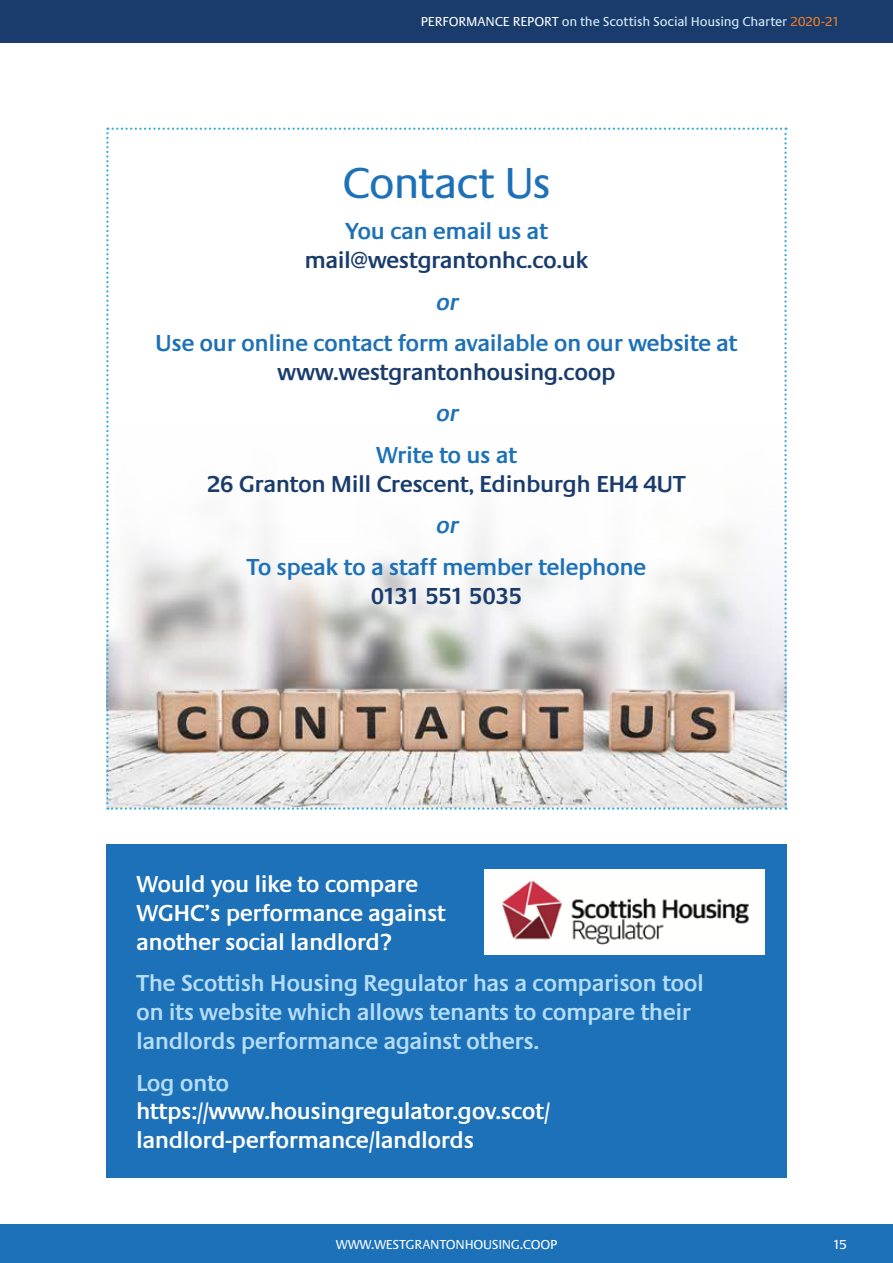
<style>
.page{position:relative;width:893px;height:1263px;background:#fff}
.page>*{position:absolute;margin:0;border:0;box-sizing:border-box;transform-origin:0 0}
.t1{font:45px "Praxis EF";letter-spacing:-.03em;color:#1d71b8}
.t2{font:600 24px/28.8px "Praxis EF";letter-spacing:-.02em;color:#fff}
.t3{font:600 24px/28.8px "Praxis EF";letter-spacing:-.02em;color:#b5ddf7}
.t4{font:600 24px "Praxis EF";letter-spacing:-.02em;color:#1d71b8}
.t5{font:600 24px "Praxis EF";letter-spacing:-.02em;color:#193c6c}
.t6{font:italic 600 24px "Praxis EF";color:#1d71b8}
.t7{font:13.5px "Praxis EF";letter-spacing:-.015em;color:#dceefc}
.t8{font:13.5px "Praxis EF";letter-spacing:-.02em;color:#fff}
.s1{color:#fff}
.s2{color:#ef7e26}
</style>
<div class="page">
<div style="left:0;top:0;width:893px;height:43px;background:#193c6c"></div>
<div style="left:0;top:1225px;width:893px;height:38px;background:#1d71b8"></div>
<svg style="left:106px;top:128px;width:681px;height:682px"></svg>
<div style="left:106px;top:844px;width:681px;height:334px;background:#1d71b8"></div>
<div style="left:484px;top:869px;width:280px;height:85px;background:#fff"></div>
<img style="left:502px;top:878px;width:247px;height:67px">
<p class="t7" style="left:421px;top:15px;width:420px"><span class="s1">PERFORMANCE REPORT</span> on the Scottish Social Housing Charter <span class="s2">2020-21</span></p>
<h1 class="t1" style="left:342px;top:159px;width:210px">Contact Us</h1>
<p class="t4" style="left:345px;top:218px;width:205px">You can email us at</p>
<p class="t5" style="left:304px;top:247px;width:286px">mail@westgrantonhc.co.uk</p>
<p class="t6" style="left:435px;top:288px;width:29px">or</p>
<p class="t4" style="left:155px;top:330px;width:584px">Use our online contact form available on our website at</p>
<p class="t5" style="left:277px;top:359px;width:340px">www.westgrantonhousing.coop</p>
<p class="t6" style="left:435px;top:400px;width:29px">or</p>
<p class="t4" style="left:376px;top:442px;width:143px">Write to us at</p>
<p class="t5" style="left:207px;top:470px;width:480px">26 Granton Mill Crescent, Edinburgh EH4 4UT</p>
<p class="t6" style="left:435px;top:512px;width:29px">or</p>
<p class="t4" style="left:247px;top:554px;width:401px">To speak to a staff member telephone</p>
<p class="t5" style="left:371px;top:582px;width:153px">0131 551 5035</p>
<p class="t2" style="left:136px;top:870px;width:311px">Would you like to compare<br>WGHC’s performance against another social landlord?</p>
<p class="t3" style="left:136px;top:969px;width:570px">The Scottish Housing Regulator has a comparison tool on its website which allows tenants to compare their landlords performance against others.</p>
<p class="t3" style="left:136px;top:1068px;width:95px">Log onto</p>
<p class="t2" style="left:136px;top:1097px;width:416px">https://www.housingregulator.gov.scot/ landlord-performance/landlords</p>
<p class="t8" style="left:336px;top:1237px;width:223px">WWW.WESTGRANTONHOUSING.COOP</p>
<p class="t8" style="left:832px;top:1237px;width:16px">15</p>
</div>
